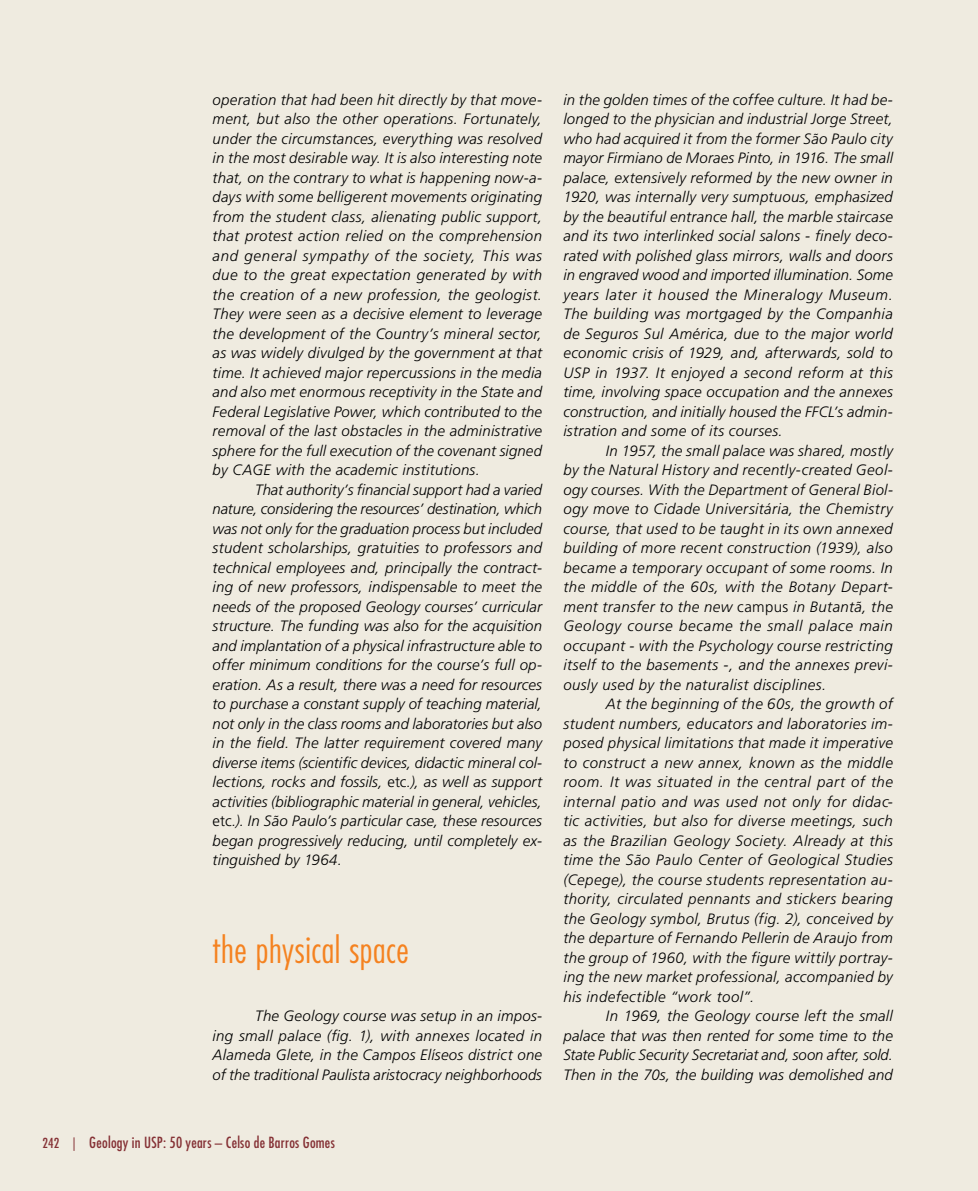
<style>
.page{position:relative;width:978px;height:1191px;background:#efebe0}
.page>*{position:absolute;margin:0;border:0;box-sizing:border-box;transform-origin:0 0}
.t1{font:300 condensed 36px "Futura Std";letter-spacing:.015em;color:#f58220}
.t2{font:italic 300 15px/19.5px "Frutiger LT Std";letter-spacing:.015em;color:#000;text-align:justify}
.t3{font:condensed 15px "Futura Std";letter-spacing:.02em;color:#853135}
.t4{font:condensed 13.5px "Futura Std";color:#853135}
.s1{font-style:normal}
</style>
<div class="page">
<p class="t2" style="left:213px;top:90px;width:331px">operation that had been hit directly by that move&shy;ment, but also the other operations. Fortunately, under the circumstances, everything was resolved in the most desirable way. It is also interesting note that, on the contrary to what is happening now-a&shy;days with some belligerent movements originating from the student class, alienating public support, that protest action relied on the comprehension and general sympathy of the society, This was due to the great expectation generated by with the creation of a new profession, the geologist.<br>They were seen as a decisive element to leverage the development of the Country’s mineral sector, as was widely divulged by the government at that time. It achieved major repercussions in the media and also met enormous receptivity in the State and Federal Legislative Power, which contributed to the removal of the last obstacles in the administrative sphere for the full execution of the covenant signed by CAGE with the academic institutions.</p>
<p class="t2" style="left:213px;top:480px;width:331px;text-indent:43px">That authority’s financial support had a varied nature, considering the resources’ destination, which was not only for the graduation process but included student scholarships, gratuities to professors and technical employees and, principally the contract&shy;ing of new professors, indispensable to meet the needs of the proposed Geology courses’ curricular structure. The funding was also for the acquisition and implantation of a physical infrastructure able to offer minimum conditions for the course’s full op&shy;eration. As a result, there was a need for resources to purchase a constant supply of teaching material, not only in the class rooms and laboratories but also in the field. The latter requirement covered many diverse items (scientific devices, didactic mineral col&shy;lections, rocks and fossils, <span class="s1">etc</span>.), as well as support activities (bibliographic material in general, vehicles, <span class="s1">etc</span>.). In São Paulo’s particular case, these resources began progressively reducing, until completely ex&shy;tinguished by 1964.</p>
<h1 class="t1" style="left:213px;top:928px;width:198px">the physical space</h1>
<p class="t2" style="left:213px;top:1006px;width:331px;text-indent:43px">The Geology course was setup in an impos&shy;ing small palace (fig. 1), with annexes located in Alameda Glete, in the Campos Elíseos district one of the traditional Paulista aristocracy neighborhoods</p>
<p class="t2" style="left:563px;top:90px;width:331px">in the golden times of the coffee culture. It had be&shy;longed to the physician and industrial Jorge Street, who had acquired it from the former São Paulo city mayor Firmiano de Moraes Pinto, in 1916. The small palace, extensively reformed by the new owner in 1920, was internally very sumptuous, emphasized by the beautiful entrance hall, the marble staircase and its two interlinked social salons - finely deco&shy;rated with polished glass mirrors, walls and doors in engraved wood and imported illumination. Some years later it housed the Mineralogy Museum.<br>The building was mortgaged by the Companhia de Seguros Sul América, due to the major world economic crisis of 1929, and, afterwards, sold to USP in 1937. It enjoyed a second reform at this time, involving space occupation and the annexes construction, and initially housed the FFCL’s admin&shy;istration and some of its courses.</p>
<p class="t2" style="left:563px;top:441px;width:331px;text-indent:43px">In 1957, the small palace was shared, mostly by the Natural History and recently-created Geol&shy;ogy courses. With the Department of General Biol&shy;ogy move to Cidade Universitária, the Chemistry course, that used to be taught in its own annexed building of more recent construction (1939), also became a temporary occupant of some rooms. In the middle of the 60s, with the Botany Depart&shy;ment transfer to the new <span class="s1">campus</span> in Butantã, the Geology course became the small palace main occupant - with the Psychology course restricting itself to the basements -, and the annexes previ&shy;ously used by the naturalist disciplines.</p>
<p class="t2" style="left:563px;top:694px;width:331px;text-indent:43px">At the beginning of the 60s, the growth of student numbers, educators and laboratories im&shy;posed physical limitations that made it imperative to construct a new annex, known as the middle room. It was situated in the central part of the internal patio and was used not only for didac&shy;tic activities, but also for diverse meetings, such as the Brazilian Geology Society. Already at this time the São Paulo Center of Geological Studies (Cepege), the course students representation au&shy;thority, circulated pennants and stickers bearing the Geology symbol, Brutus (fig. 2), conceived by the departure of Fernando Pellerin de Araujo from the group of 1960, with the figure wittily portray&shy;ing the new market professional, accompanied by his indefectible “work tool”.</p>
<p class="t2" style="left:563px;top:1006px;width:331px;text-indent:43px">In 1969, the Geology course left the small palace that was then rented for some time to the State Public Security Secretariat and, soon after, sold.<br>Then in the 70s, the building was demolished and</p>
<p class="t4" style="left:43px;top:1135px;width:35px">242 |</p>
<p class="t3" style="left:89px;top:1133px;width:247px">Geology in USP: 50 years – Celso de Barros Gomes</p>
</div>
